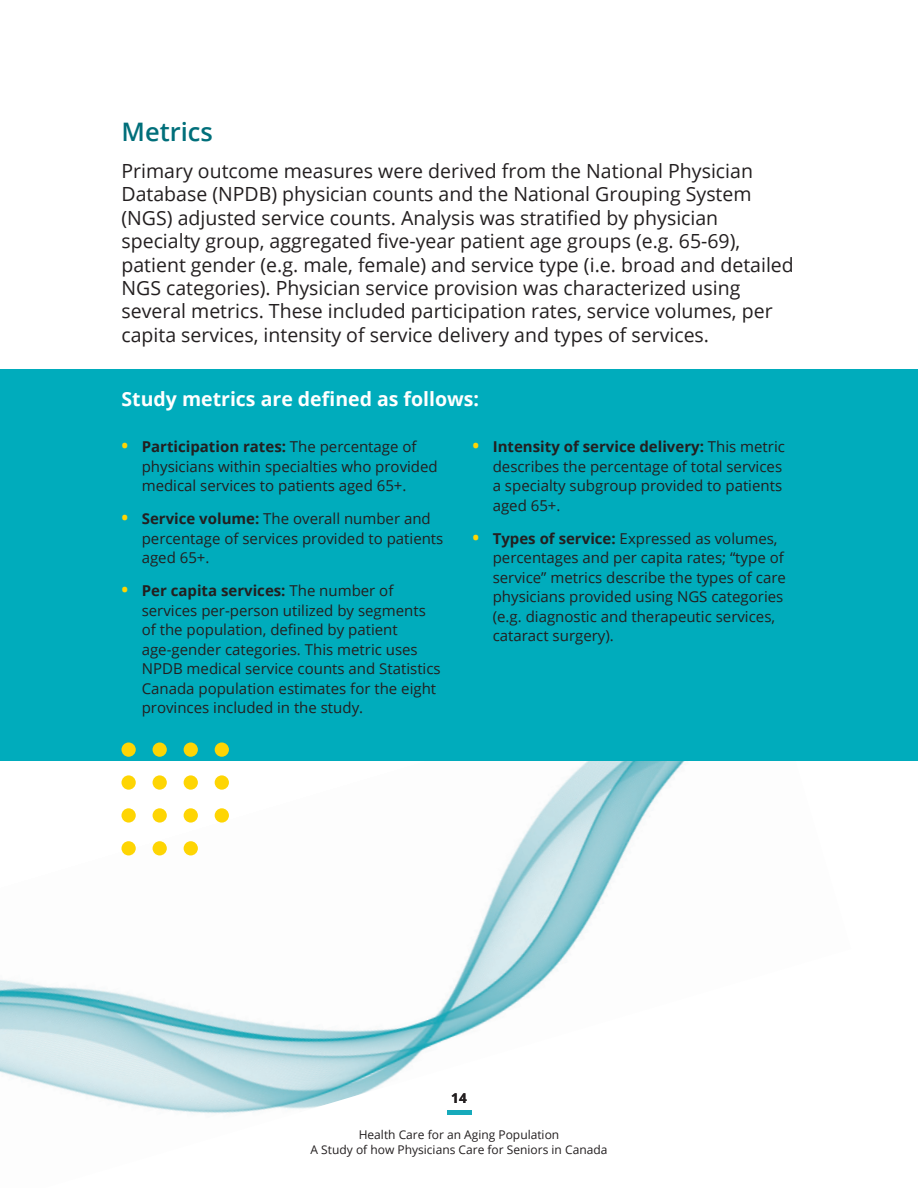
<style>
.page{position:relative;width:918px;height:1188px;background:#fff}
.page>*{position:absolute;margin:0;border:0;box-sizing:border-box;transform-origin:0 0}
.t1{font:600 25.5px "Open Sans";color:#006f7a}
.Deck___Space_After{font:19.5px/23.4px "Open Sans";color:#231f20}
.Body_Bold_White_Span{font:700 19.5px "Open Sans";color:#fff}
.t2{font:15px/19.5px "Open Sans";color:#231f20}
.t3{font:700 13.5px "Open Sans";color:#231f20}
.t4{font:12px/15px "Open Sans";color:#231f20;text-align:center}
.s1{font-weight:700;font-size:18px;color:#fed503}
.s2{font-weight:700}
</style>
<div class="page">
<img style="left:0;top:760px;width:851px;height:355px">
<div style="left:0;top:369px;width:918px;height:391px;background:#00acbc"></div>
<div style="left:122px;top:743px;width:14px;height:14px;background:#fed503;border-radius:50%"></div>
<div style="left:153px;top:743px;width:14px;height:14px;background:#fed503;border-radius:50%"></div>
<div style="left:184px;top:743px;width:14px;height:14px;background:#fed503;border-radius:50%"></div>
<div style="left:215px;top:743px;width:14px;height:14px;background:#fed503;border-radius:50%"></div>
<div style="left:122px;top:775px;width:14px;height:15px;background:#fed503;border-radius:50%"></div>
<div style="left:153px;top:775px;width:14px;height:15px;background:#fed503;border-radius:50%"></div>
<div style="left:184px;top:775px;width:14px;height:15px;background:#fed503;border-radius:50%"></div>
<div style="left:215px;top:775px;width:14px;height:15px;background:#fed503;border-radius:50%"></div>
<div style="left:122px;top:808px;width:14px;height:15px;background:#fed503;border-radius:50%"></div>
<div style="left:153px;top:808px;width:14px;height:15px;background:#fed503;border-radius:50%"></div>
<div style="left:184px;top:808px;width:14px;height:15px;background:#fed503;border-radius:50%"></div>
<div style="left:215px;top:808px;width:14px;height:15px;background:#fed503;border-radius:50%"></div>
<div style="left:122px;top:841px;width:14px;height:14px;background:#fed503;border-radius:50%"></div>
<div style="left:153px;top:841px;width:14px;height:14px;background:#fed503;border-radius:50%"></div>
<div style="left:184px;top:841px;width:14px;height:14px;background:#fed503;border-radius:50%"></div>
<h2 class="t1" style="left:122px;top:114px;width:93px">Metrics</h2>
<p class="Deck___Space_After" style="left:122px;top:159px;width:674px">Primary outcome measures were derived from the National Physician Database (NPDB) physician counts and the National Grouping System (NGS) adjusted service counts. Analysis was stratified by physician specialty group, aggregated five-year patient age groups (e.g. 65-69), patient gender (e.g. male, female) and service type (i.e. broad and detailed NGS categories). Physician service provision was characterized using several metrics. These included participation rates, service volumes, per capita services, intensity of service delivery and types of services.</p>
<h1 class="Body_Bold_White_Span" style="left:122px;top:385px;width:359px">Study metrics are defined as follows:</h1>
<p class="t2" style="left:142px;top:437px;width:298px;text-indent:-20px"><span class="s1">•</span> <span class="s2">Participation rates:</span> The percentage of physicians within specialties who provided medical services to patients aged 65+.</p>
<p class="t2" style="left:142px;top:509px;width:303px;text-indent:-20px"><span class="s1">•</span> <span class="s2">Service volume:</span> The overall number and percentage of services provided to patients aged 65+.</p>
<p class="t2" style="left:142px;top:581px;width:300px;text-indent:-20px"><span class="s1">•</span> <span class="s2">Per capita services:</span> The number of services per-person utilized by segments of the population, defined by patient age-gender categories. This metric uses NPDB medical service counts and Statistics Canada population estimates for the eight provinces included in the study.</p>
<p class="t2" style="left:493px;top:437px;width:294px;text-indent:-20px"><span class="s1">•</span> <span class="s2">Intensity of service delivery:</span> This metric describes the percentage of total services a specialty subgroup provided to patients aged 65+.</p>
<p class="t2" style="left:493px;top:528px;width:295px;text-indent:-20px"><span class="s1">•</span> <span class="s2">Types of service:</span> Expressed as volumes, percentages and per capita rates; “type of service” metrics describe the types of care physicians provided using NGS categories (e.g. diagnostic and therapeutic services, cataract surgery).</p>
<p class="t3" style="left:451px;top:1088px;width:17px">14</p>
<p class="t4" style="left:311px;top:1127px;width:298px">Health Care for an Aging Population<br>A Study of how Physicians Care for Seniors in Canada</p>
</div>
